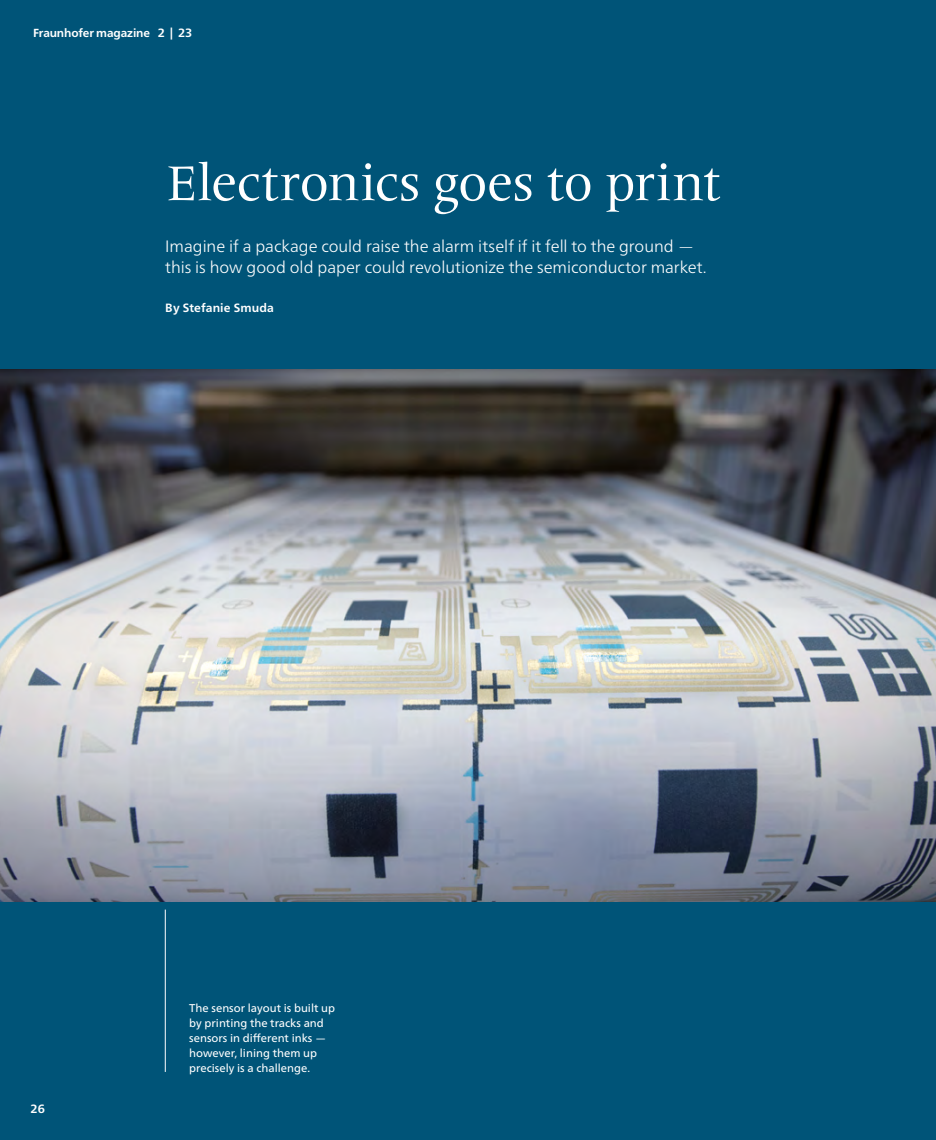
<style>
.page{position:relative;width:936px;height:1140px;background:#fff}
.page>*{position:absolute;margin:0;border:0;box-sizing:border-box;transform-origin:0 0}
.t1{font:51px "Frutiger Serif LT Pro";letter-spacing:-.01em;color:#fff}
.t2{font:300 16.5px/21px "Frutiger Neue LT Pro";color:#fff}
.t3{font:700 12px "Frutiger Neue LT Pro";letter-spacing:.01em;color:#fff}
.t4{font:700 11.7px "Frutiger Neue LT Pro";letter-spacing:-.01em;color:#fff}
.t5{font:11.25px/15px "Frutiger Neue LT Pro";color:#fff}
.s1{font-size:12px}
</style>
<div class="page">
<div style="left:0;top:0;width:935px;height:1140px;background:#005478"></div>
<img style="left:0;top:369px;width:935px;height:532px">
<hr style="left:165px;top:909px;width:1px;height:162px;background:#fff">
<p class="t4" style="left:33px;top:26px;width:160px">Fraunhofer magazine <span class="s1">2 | 23</span></p>
<h1 class="t1" style="left:167px;top:153px;width:555px">Electronics goes to print</h1>
<p class="t2" style="left:165px;top:235px;width:543px">Imagine if a package could raise the alarm itself if it fell to the ground — this is how good old paper could revolutionize the semiconductor market.</p>
<p class="t3" style="left:165px;top:300px;width:110px">By Stefanie Smuda</p>
<p class="t3" style="left:31px;top:1101px;width:16px">26</p>
<p class="t5" style="left:189px;top:1000px;width:147px">The sensor layout is built up by printing the tracks and sensors in different inks — however, lining them up precisely is a challenge.</p>
</div>
